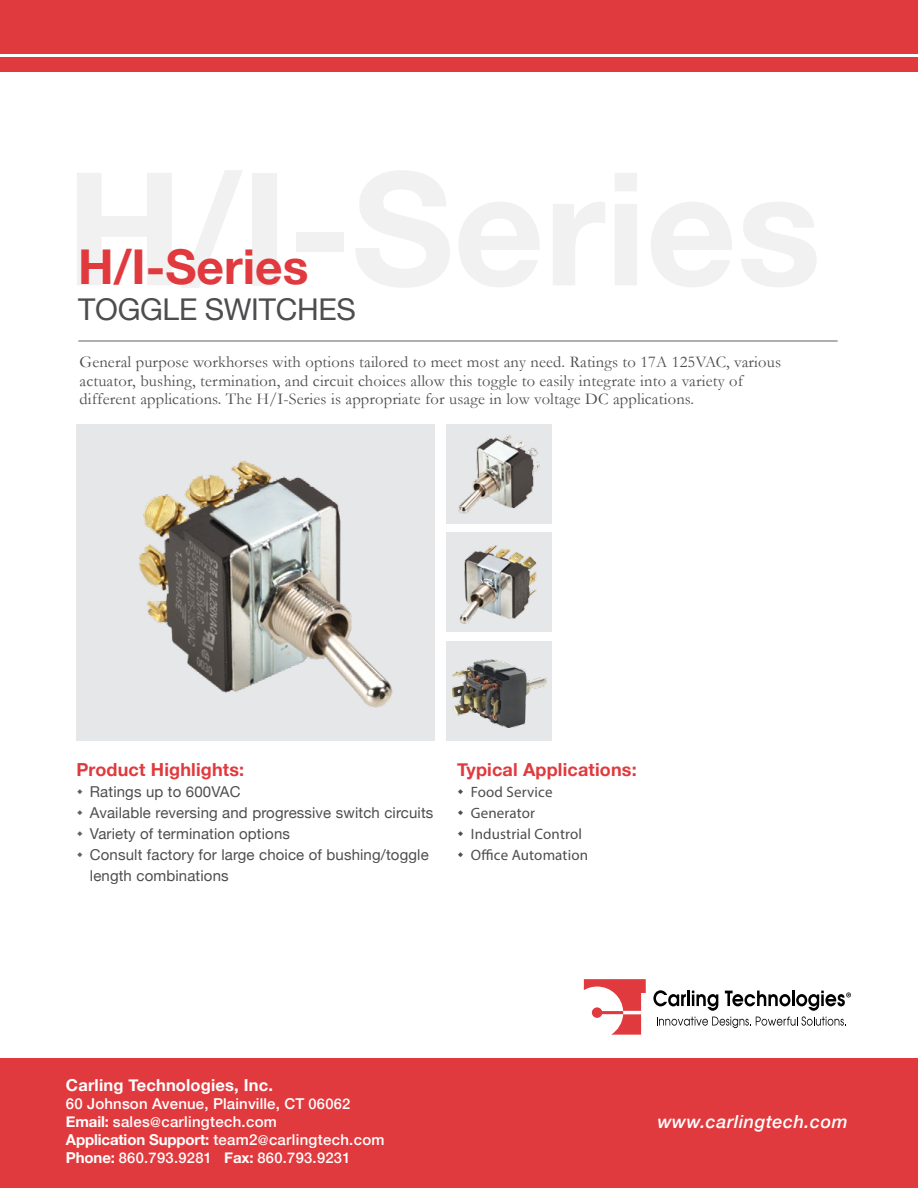
<style>
.page{position:relative;width:918px;height:1188px;background:#fff}
.page>*{position:absolute;margin:0;border:0;box-sizing:border-box;transform-origin:0 0}
.t1{font:700 48px "Helvetica Neue";color:#e03a3e}
.t2{font:30px "Helvetica Neue";letter-spacing:-.01em;color:#4d4d4f}
.t3{font:700 18px "Helvetica Neue";letter-spacing:.01em;color:#e03a3e}
.t4{font:italic 500 18px "Helvetica Neue";letter-spacing:.03em;color:#fff}
.t5{font:16.5px/18.8px "Garamond";letter-spacing:.01em;color:#4d4d4f}
.t6{font:700 16.5px "Helvetica Neue";letter-spacing:.01em;color:#fff}
.t7{font:15px/21px "Helvetica Neue";letter-spacing:.01em;color:#4e4e4f}
.t8{font:500 15px/18px "Helvetica Neue";letter-spacing:.02em;color:#fff}
.t9{font:15px/21px "Myriad Pro";letter-spacing:.01em;color:#4d4d4f}
.t10{font:500 14.7px "Helvetica Neue";letter-spacing:.02em;color:#fff}
.s1{font-size:14.7px}
.s2{font-weight:700}
.s3{font-size:13.5px}
.s4{font-weight:700;font-size:15px}
</style>
<div class="page">
<div style="left:0;top:57px;width:918px;height:15px;background:#e13a3e"></div>
<div style="left:0;top:0;width:918px;height:54px;background:#e13a3e"></div>
<div style="left:0;top:1058px;width:918px;height:130px;background:#e13a3e"></div>
<svg style="left:584px;top:979px;width:62px;height:56px"></svg>
<svg style="left:653px;top:990px;width:198px;height:38px"></svg>
<hr style="left:78px;top:340px;width:760px;height:2px;background:#939598">
<div style="left:76px;top:424px;width:359px;height:317px;background:#e6e7e8"></div>
<div style="left:446px;top:424px;width:106px;height:100px;background:#e6e7e8"></div>
<div style="left:446px;top:533px;width:106px;height:99px;background:#e6e7e8"></div>
<div style="left:446px;top:641px;width:106px;height:100px;background:#e6e7e8"></div>
<img style="left:139px;top:461px;width:254px;height:247px">
<img style="left:460px;top:545px;width:77px;height:79px">
<img style="left:458px;top:435px;width:82px;height:79px">
<img style="left:453px;top:659px;width:93px;height:69px">
<h1 class="t1" style="left:78px;top:229px;width:232px">H/I-Series</h1>
<h2 class="t2" style="left:78px;top:288px;width:279px">TOGGLE SWITCHES</h2>
<p class="t5" style="left:79px;top:352px;width:703px">General purpose workhorses with options tailored to meet most any need. Ratings to 17A 125VAC, various actuator, bushing, termination, and circuit choices allow this toggle to easily integrate into a variety of different applications. The H/I-Series is appropriate for usage in low voltage DC applications.</p>
<p class="t3" style="left:76px;top:756px;width:169px">Product Highlights:</p>
<p class="t7" style="left:90px;top:782px;width:345px">Ratings up to 600VAC<br>Available reversing and progressive switch circuits Variety of termination options<br>Consult factory for large choice of bushing/toggle length combinations</p>
<p class="t3" style="left:457px;top:756px;width:181px">Typical Applications:</p>
<p class="t9" style="left:471px;top:781px;width:119px">Food Service<br>Generator<br>Industrial Control<br>Office Automation</p>
<p class="t6" style="left:66px;top:1072px;width:208px">Carling Technologies, Inc.</p>
<p class="t8" style="left:66px;top:1093px;width:320px">60 Johnson Avenue, Plainville, CT <span class="s1">06062<br></span><span class="s2">Email:</span> sales<span class="s3">@</span>carlingtech.com<br><span class="s2">Application Support:</span> team2<span class="s3">@</span>carlingtech.com</p>
<p class="t10" style="left:66px;top:1146px;width:286px"><span class="s4">Phone:</span> 860.793.9281 <span class="s4">Fax:</span> 860.793.9231</p>
<p class="t4" style="left:658px;top:1106px;width:192px">www.carlingtech.com</p>
</div>
